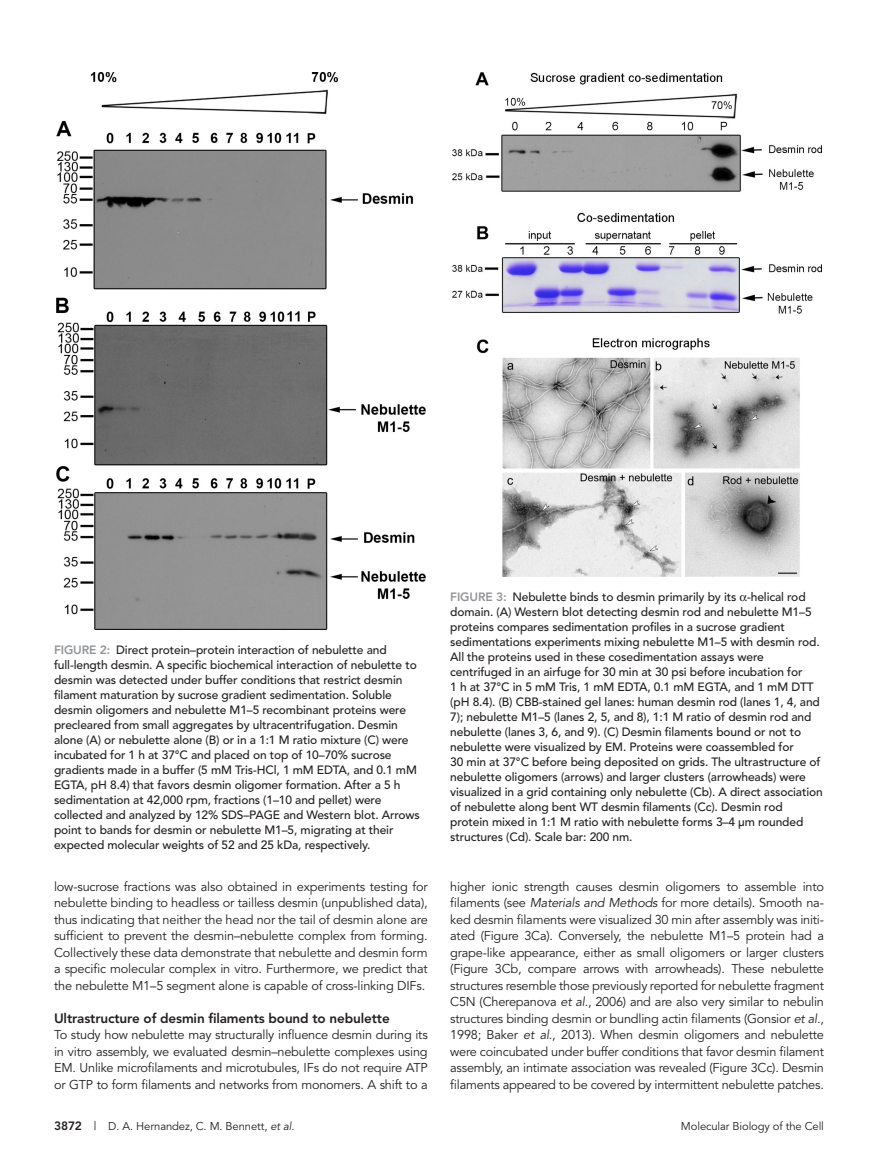
<style>
.page{position:relative;width:878px;height:1175px;background:#fff}
.page>*{position:absolute;margin:0;border:0;box-sizing:border-box;transform-origin:0 0}
.t1{font:800 13.5px "Avenir";letter-spacing:-.01em;color:#231f20}
.ParaFL{font:12.75px/16.5px "Avenir";letter-spacing:-.015em;color:#231f20;text-align:justify}
.Para{font:12.75px/16.5px "Avenir";letter-spacing:-.015em;color:#231f20;text-align:justify}
.FigCaption{font:500 12px/15px "Avenir";letter-spacing:-.01em;color:#231f20}
.t2{font:11.25px "Avenir";letter-spacing:-.01em;color:#231f20}
.s1{font-weight:800;color:#939598}
.s2{font-style:italic}
.s3{font-weight:800;font-size:12px}
.s4{font-size:12px}
</style>
<div class="page">
<img style="left:56px;top:72px;width:369px;height:558px">
<img style="left:452px;top:72px;width:369px;height:505px">
<p class="FigCaption" style="left:54px;top:642px;width:367px"><span class="s1">FIGURE 2:</span> Direct protein–protein interaction of nebulette and full-length desmin. A specific biochemical interaction of nebulette to desmin was detected under buffer conditions that restrict desmin filament maturation by sucrose gradient sedimentation. Soluble desmin oligomers and nebulette M1–5 recombinant proteins were precleared from small aggregates by ultracentrifugation. Desmin alone (A) or nebulette alone (B) or in a 1:1 M ratio mixture (C) were incubated for 1 h at 37°C and placed on top of 10–70% sucrose gradients made in a buffer (5 mM Tris-HCl, 1 mM EDTA, and 0.1 mM EGTA, pH 8.4) that favors desmin oligomer formation. After a 5 h sedimentation at 42,000 rpm, fractions (1–10 and pellet) were collected and analyzed by 12% SDS–PAGE and Western blot. Arrows point to bands for desmin or nebulette M1–5, migrating at their expected molecular weights of 52 and 25 kDa, respectively.</p>
<p class="Para" style="left:54px;top:878px;width:375px">low-sucrose fractions was also obtained in experiments testing for nebulette binding to headless or tailless desmin (unpublished data), thus indicating that neither the head nor the tail of desmin alone are sufficient to prevent the desmin–nebulette complex from forming.<br>Collectively these data demonstrate that nebulette and desmin form a specific molecular complex in vitro. Furthermore, we predict that the nebulette M1–5 segment alone is capable of cross-linking DIFs.</p>
<h2 class="t1" style="left:54px;top:1010px;width:337px">Ultrastructure of desmin filaments bound to nebulette</h2>
<p class="ParaFL" style="left:54px;top:1026px;width:375px">To study how nebulette may structurally influence desmin during its in vitro assembly, we evaluated desmin–nebulette complexes using EM. Unlike microfilaments and microtubules, IFs do not require ATP or GTP to form filaments and networks from monomers. A shift to a</p>
<p class="FigCaption" style="left:450px;top:589px;width:374px"><span class="s1">FIGURE 3:</span> Nebulette binds to desmin primarily by its -helical rod domain. (A) Western blot detecting desmin rod and nebulette M1–5 proteins compares sedimentation profiles in a sucrose gradient sedimentations experiments mixing nebulette M1–5 with desmin rod.<br>All the proteins used in these cosedimentation assays were centrifuged in an airfuge for 30 min at 30 psi before incubation for<br>1 h at 37°C in 5 mM Tris, 1 mM EDTA, 0.1 mM EGTA, and 1 mM DTT (pH 8.4). (B) CBB-stained gel lanes: human desmin rod (lanes 1, 4, and 7); nebulette M1–5 (lanes 2, 5, and 8), 1:1 M ratio of desmin rod and nebulette (lanes 3, 6, and 9). (C) Desmin filaments bound or not to nebulette were visualized by EM. Proteins were coassembled for<br>30 min at 37°C before being deposited on grids. The ultrastructure of nebulette oligomers (arrows) and larger clusters (arrowheads) were visualized in a grid containing only nebulette (Cb). A direct association of nebulette along bent WT desmin filaments (Cc). Desmin rod protein mixed in 1:1 M ratio with nebulette forms 3–4 μm rounded structures (Cd). Scale bar: 200 nm.</p>
<p class="ParaFL" style="left:450px;top:878px;width:375px">higher ionic strength causes desmin oligomers to assemble into filaments (see <span class="s2">Materials and Methods</span> for more details). Smooth na&shy;ked desmin filaments were visualized 30 min after assembly was initi&shy;ated (Figure 3Ca). Conversely, the nebulette M1–5 protein had a grape-like appearance, either as small oligomers or larger clusters (Figure 3Cb, compare arrows with arrowheads). These nebulette structures resemble those previously reported for nebulette fragment C5N (Cherepanova <span class="s2">et al.</span>, 2006) and are also very similar to nebulin structures binding desmin or bundling actin filaments (Gonsior <span class="s2">et al.</span>, 1998; Baker <span class="s2">et al.</span>, 2013). When desmin oligomers and nebulette were coincubated under buffer conditions that favor desmin filament assembly, an intimate association was revealed (Figure 3Cc). Desmin filaments appeared to be covered by intermittent nebulette patches.</p>
<p class="t2" style="left:54px;top:1119px;width:242px"><span class="s3">3872</span> <span class="s4">|</span> D. A. Hernandez, C. M. Bennett, <span class="s2">et al</span>.</p>
<p class="t2" style="left:681px;top:1119px;width:144px">Molecular Biology of the Cell</p>
</div>
